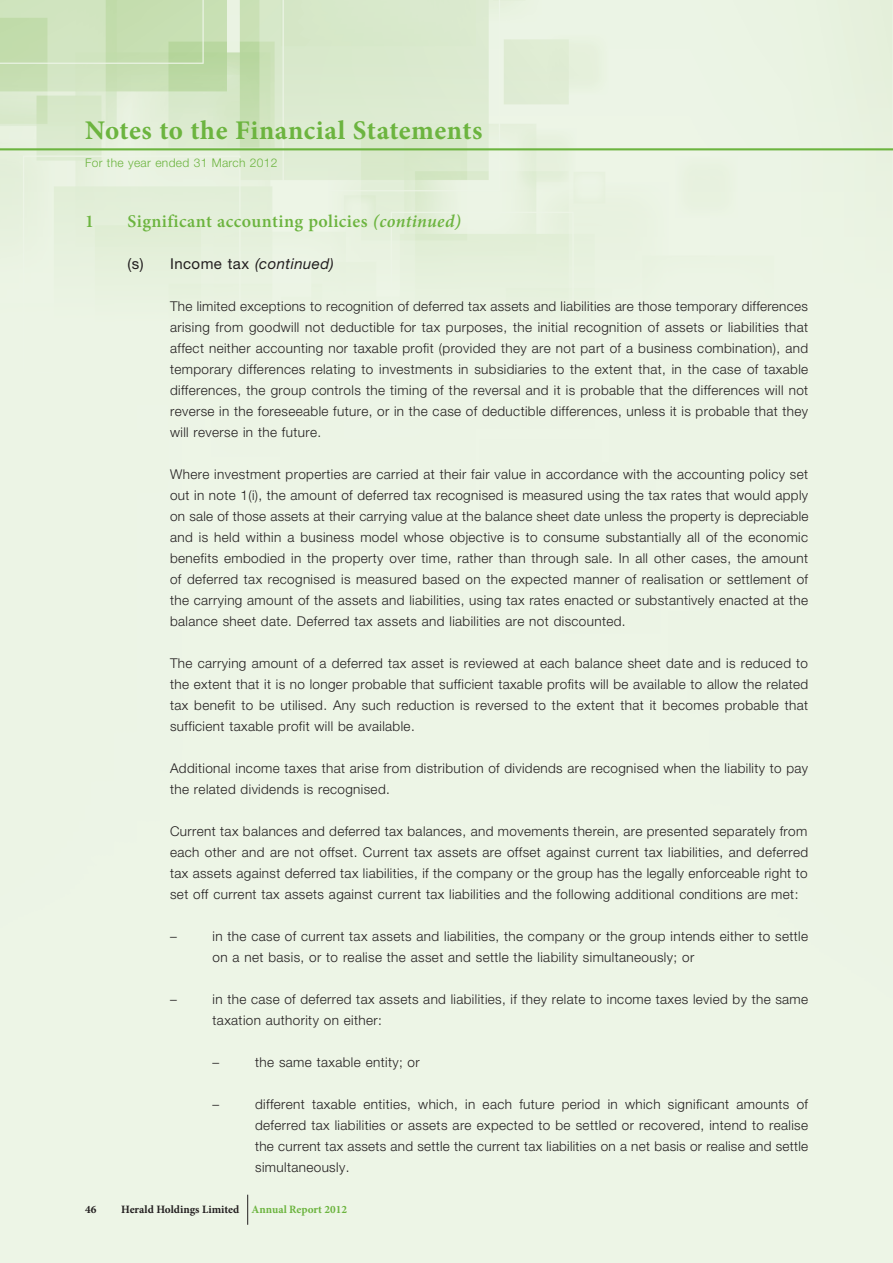
<style>
.page{position:relative;width:893px;height:1263px;background:#edf5e6}
.page>*{position:absolute;margin:0;border:0;box-sizing:border-box;transform-origin:0 0}
.t1{font:700 27px "Minion Pro";letter-spacing:.02em;color:#6cb43f}
.t2{font:600 18px "Minion Pro";letter-spacing:.02em;color:#6cb43f}
.t3{font:15px "Helvetica Neue LT Std";letter-spacing:.03em;color:#231f20}
.t4{font:300 13.5px/21px "Helvetica Neue LT Std";letter-spacing:.03em;color:#231f20;text-align:justify}
.t5{font:300 12px "Helvetica Neue LT Std";letter-spacing:.03em;color:#6cb43f}
.t6{font:700 11.25px "Minion Pro";color:#231f20}
.s1{font-style:italic}
.s2{color:#6cb43f}
</style>
<div class="page">
<img style="left:0;top:0;width:893px;height:290px">
<hr style="left:247px;top:1195px;width:1px;height:30px;background:#231f20">
<hr style="left:0;top:148px;width:893px;height:2px;background:#6cb43f">
<h1 class="t1" style="left:85px;top:111px;width:399px">Notes to the Financial Statements</h1>
<p class="t5" style="left:85px;top:156px;width:194px">For the year ended 31 March 2012</p>
<h2 class="t2" style="left:85px;top:209px;width:10px">1</h2>
<h2 class="t2" style="left:128px;top:209px;width:335px">Significant accounting policies <span class="s1">(continued)</span></h2>
<p class="t3" style="left:128px;top:254px;width:208px">(s) Income tax <span class="s1">(continued)</span></p>
<p class="t4" style="left:170px;top:295px;width:640px">The limited exceptions to recognition of deferred tax assets and liabilities are those temporary differences arising from goodwill not deductible for tax purposes, the initial recognition of assets or liabilities that affect neither accounting nor taxable profit (provided they are not part of a business combination), and temporary differences relating to investments in subsidiaries to the extent that, in the case of taxable differences, the group controls the timing of the reversal and it is probable that the differences will not reverse in the foreseeable future, or in the case of deductible differences, unless it is probable that they will reverse in the future.</p>
<p class="t4" style="left:170px;top:463px;width:640px">Where investment properties are carried at their fair value in accordance with the accounting policy set out in note 1(i), the amount of deferred tax recognised is measured using the tax rates that would apply on sale of those assets at their carrying value at the balance sheet date unless the property is depreciable and is held within a business model whose objective is to consume substantially all of the economic benefits embodied in the property over time, rather than through sale. In all other cases, the amount of deferred tax recognised is measured based on the expected manner of realisation or settlement of the carrying amount of the assets and liabilities, using tax rates enacted or substantively enacted at the balance sheet date. Deferred tax assets and liabilities are not discounted.</p>
<p class="t4" style="left:170px;top:652px;width:640px">The carrying amount of a deferred tax asset is reviewed at each balance sheet date and is reduced to the extent that it is no longer probable that sufficient taxable profits will be available to allow the related tax benefit to be utilised. Any such reduction is reversed to the extent that it becomes probable that sufficient taxable profit will be available.</p>
<p class="t4" style="left:170px;top:757px;width:640px">Additional income taxes that arise from distribution of dividends are recognised when the liability to pay the related dividends is recognised.</p>
<p class="t4" style="left:170px;top:820px;width:640px">Current tax balances and deferred tax balances, and movements therein, are presented separately from each other and are not offset. Current tax assets are offset against current tax liabilities, and deferred tax assets against deferred tax liabilities, if the company or the group has the legally enforceable right to set off current tax assets against current tax liabilities and the following additional conditions are met:</p>
<p class="t4" style="left:170px;top:925px;width:8px">–</p>
<p class="t4" style="left:213px;top:925px;width:597px">in the case of current tax assets and liabilities, the company or the group intends either to settle on a net basis, or to realise the asset and settle the liability simultaneously; or</p>
<p class="t4" style="left:170px;top:988px;width:8px">–</p>
<p class="t4" style="left:213px;top:988px;width:597px">in the case of deferred tax assets and liabilities, if they relate to income taxes levied by the same taxation authority on either:</p>
<p class="t4" style="left:213px;top:1051px;width:8px">–</p>
<p class="t4" style="left:255px;top:1051px;width:166px">the same taxable entity; or</p>
<p class="t4" style="left:213px;top:1093px;width:8px">–</p>
<p class="t4" style="left:255px;top:1093px;width:555px">different taxable entities, which, in each future period in which significant amounts of deferred tax liabilities or assets are expected to be settled or recovered, intend to realise the current tax assets and settle the current tax liabilities on a net basis or realise and settle simultaneously.</p>
<p class="t6" style="left:85px;top:1201px;width:13px">46</p>
<p class="t6" style="left:121px;top:1201px;width:227px">Herald Holdings Limited <span class="s2">Annual Report 2012</span></p>
</div>
